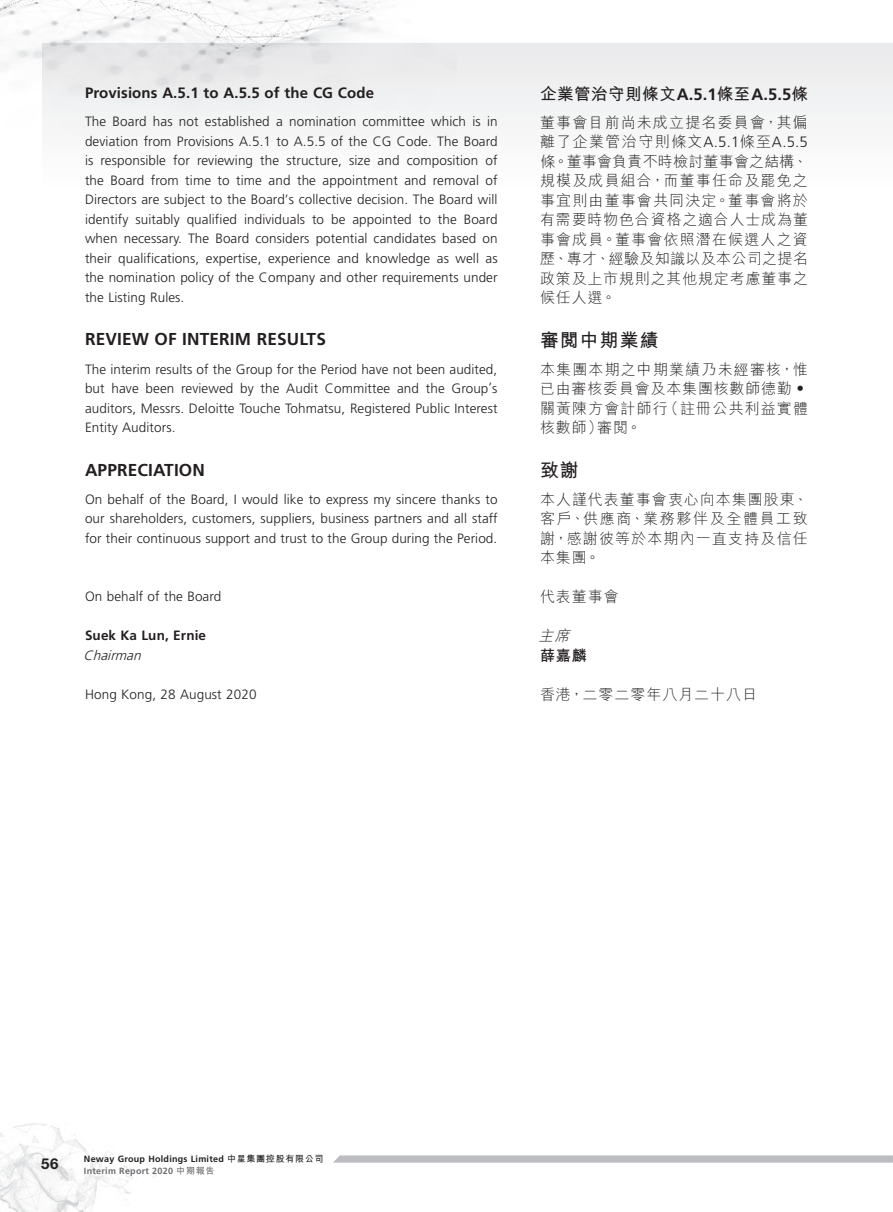
<style>
.page{position:relative;width:893px;height:1212px;background:#fff}
.page>*{position:absolute;margin:0;border:0;box-sizing:border-box;transform-origin:0 0}
.C_Heading_1{font:700 18.75px "M Hei HK";letter-spacing:.065em;color:#231f20}
.Heading_1{font:700 17.25px "Frutiger LT Std";letter-spacing:.01em;color:#231f20}
.C_Heading_2{font:700 16.5px "M Hei HK";letter-spacing:.035em;color:#231f20}
.C_Body_Text{font:300 15px/19.5px "M Hei HK";letter-spacing:.065em;color:#231f20;text-align:justify}
.Heading_2{font:700 15px "Frutiger LT Std";letter-spacing:.01em;color:#231f20}
.C_Body_Text-2{font:700 15px "M Hei HK";color:#231f20}
.t1{font:700 15px "Helvetica Neue LT Std";color:#231f20}
.C_Body_Text-3{font:italic 300 15px "M Hei HK";color:#231f20}
.Body_Text{font:300 13.5px/19.5px "Frutiger LT Std";letter-spacing:.01em;color:#231f20;text-align:justify}
.Body_Text-2{font:700 13.5px "Frutiger LT Std";letter-spacing:.01em;color:#231f20}
.Body_Text-3{font:italic 300 13.5px "Frutiger LT Std";color:#231f20}
.t2{font:700 9px/12px "Frutiger LT Std";letter-spacing:.03em;color:#231f20}
.s1{font-family:"Frutiger LT Std"}
.s2{font-family:"M Hei HK"}
.s3{color:#6c6d70}
.s4{font-family:"M Hei HK";color:#6c6d70}
</style>
<div class="page">
<img style="left:0;top:1123px;width:156px;height:89px">
<svg style="left:334px;top:1155px;width:559px;height:7px;background:#c0c1c4"></svg>
<img style="left:0;top:0;width:395px;height:122px">
<div style="left:43px;top:43px;width:850px;height:378px;background:linear-gradient(to bottom,#f0f0f1,#fff)"></div>
<p class="Heading_2" style="left:85px;top:84px;width:291px">Provisions A.5.1 to A.5.5 of the CG Code</p>
<p class="Body_Text" style="left:85px;top:112px;width:414px">The Board has not established a nomination committee which is in deviation from Provisions A.5.1 to A.5.5 of the CG Code. The Board is responsible for reviewing the structure, size and composition of the Board from time to time and the appointment and removal of Directors are subject to the Board’s collective decision. The Board will identify suitably qualified individuals to be appointed to the Board when necessary. The Board considers potential candidates based on their qualifications, expertise, experience and knowledge as well as the nomination policy of the Company and other requirements under the Listing Rules.</p>
<p class="Heading_1" style="left:85px;top:329px;width:242px">REVIEW OF INTERIM RESULTS</p>
<p class="Body_Text" style="left:85px;top:359px;width:414px">The interim results of the Group for the Period have not been audited, but have been reviewed by the Audit Committee and the Group’s auditors, Messrs. Deloitte Touche Tohmatsu, Registered Public Interest Entity Auditors.</p>
<p class="Heading_1" style="left:85px;top:459px;width:121px">APPRECIATION</p>
<p class="Body_Text" style="left:85px;top:489px;width:414px">On behalf of the Board, I would like to express my sincere thanks to our shareholders, customers, suppliers, business partners and all staff for their continuous support and trust to the Group during the Period.</p>
<p class="Body_Text" style="left:85px;top:587px;width:138px">On behalf of the Board</p>
<p class="Body_Text-2" style="left:85px;top:627px;width:123px">Suek Ka Lun, Ernie</p>
<p class="Body_Text-3" style="left:84px;top:647px;width:63px">Chairman</p>
<p class="Body_Text" style="left:85px;top:684px;width:173px">Hong Kong, 28 August 2020</p>
<p class="C_Heading_2" style="left:540px;top:82px;width:269px">企業管治守則條文<span class="s1">A.5.1</span>條至<span class="s1">A.5.5</span>條</p>
<p class="C_Body_Text" style="left:540px;top:112px;width:269px">董事會目前尚未成立提名委員會，其偏離了企業管治守則條文<span class="s1">A.5.1</span>條至<span class="s1">A.5.5</span>條。董事會負責不時檢討董事會之結構、規模及成員組合，而董事任命及罷免之事宜則由董事會共同決定。董事會將於有需要時物色合資格之適合人士成為董事會成員。董事會依照潛在候選人之資歷、專才、經驗及知識以及本公司之提名政策及上市規則之其他規定考慮董事之候任人選。</p>
<p class="C_Heading_1" style="left:540px;top:326px;width:120px">審閱中期業績</p>
<p class="C_Body_Text" style="left:540px;top:359px;width:269px">本集團本期之中期業績乃未經審核，惟已由審核委員會及本集團核數師德勤‧關黃陳方會計師行（註冊公共利益實體核數師）審閱。</p>
<p class="C_Heading_1" style="left:540px;top:456px;width:40px">致謝</p>
<p class="C_Body_Text" style="left:540px;top:489px;width:269px">本人謹代表董事會衷心向本集團股東、客戶、供應商、業務夥伴及全體員工致謝，感謝彼等於本期內一直支持及信任本集團。</p>
<p class="C_Body_Text" style="left:540px;top:587px;width:80px">代表董事會</p>
<p class="C_Body_Text-3" style="left:538px;top:628px;width:36px">主席</p>
<p class="C_Body_Text-2" style="left:540px;top:644px;width:48px">薛嘉麟</p>
<p class="C_Body_Text" style="left:540px;top:684px;width:218px">香港，二零二零年八月二十八日</p>
<p class="t1" style="left:41px;top:1155px;width:19px">56</p>
<p class="t2" style="left:84px;top:1153px;width:241px">Neway Group Holdings Limited <span class="s2">中星集團控股有限公司<br></span><span class="s3">Interim Report 2020</span> <span class="s4">中期報告</span></p>
</div>
